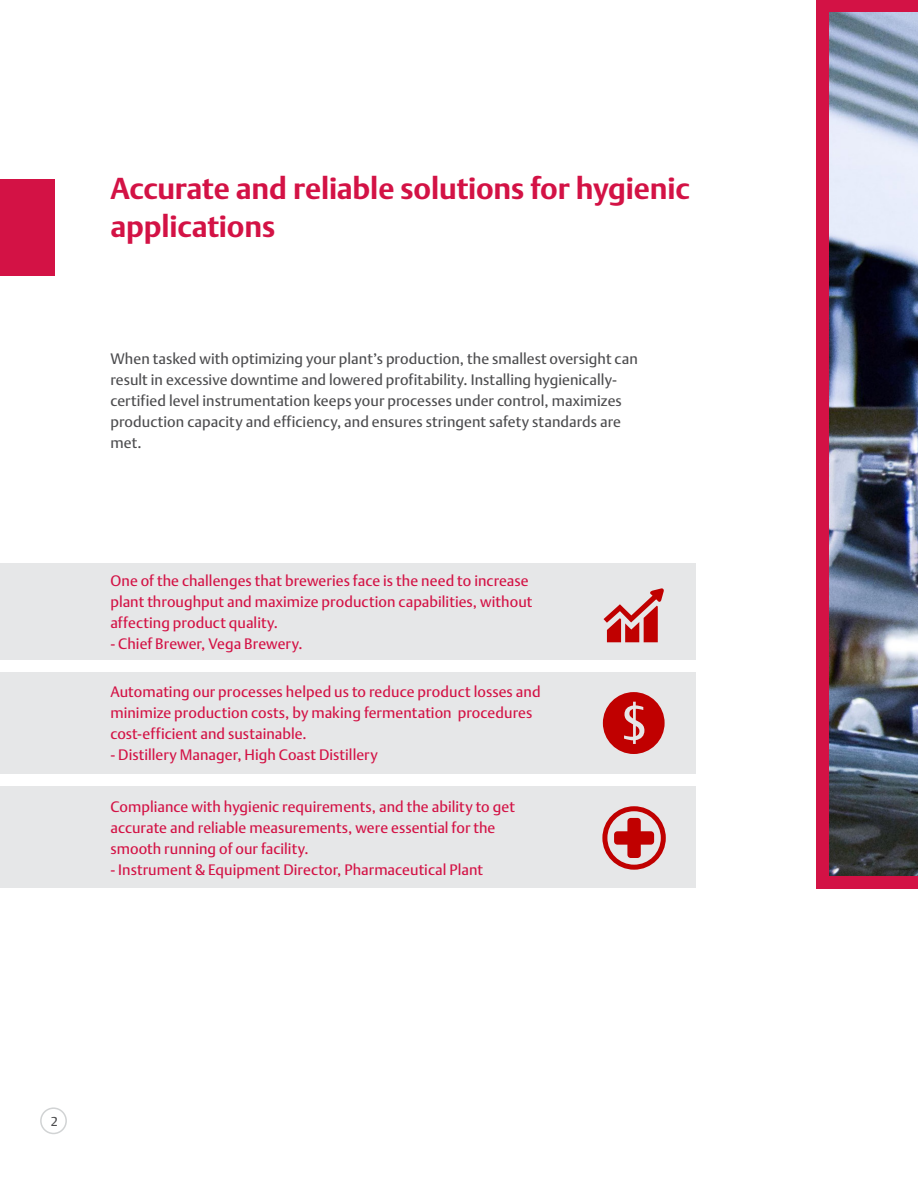
<style>
.page{position:relative;width:918px;height:1188px;background:#fff}
.page>*{position:absolute;margin:0;border:0;box-sizing:border-box;transform-origin:0 0}
.t1{font:700 30px/37.5px "DTL Argo T";letter-spacing:-.005em;color:#d31245}
.t2{font:15px/21px "DTL Argo T";letter-spacing:.005em;color:#d31245}
.t3{font:15px/21px "DTL Argo T";letter-spacing:.005em;color:#4d4d4f}
.t4{font:12.75px "DTL Argo T";color:#4d4d4f}
</style>
<div class="page">
<div style="left:817px;top:0;width:101px;height:888px;background:#d31245"></div>
<img style="left:830px;top:13px;width:88px;height:862px">
<div style="left:0;top:179px;width:55px;height:96px;background:#d31245"></div>
<div style="left:40px;top:1107px;width:27px;height:27px;border:2px solid #d1d3d4;border-radius:50%"></div>
<div style="left:0;top:672px;width:695px;height:102px;background:#e6e7e8"></div>
<div style="left:0;top:787px;width:695px;height:101px;background:#e6e7e8"></div>
<div style="left:0;top:563px;width:695px;height:97px;background:#e6e7e8"></div>
<svg style="left:604px;top:588px;width:60px;height:54px"></svg>
<svg style="left:603px;top:692px;width:61px;height:62px"></svg>
<svg style="left:602px;top:806px;width:64px;height:64px"></svg>
<h1 class="t1" style="left:110px;top:170px;width:581px">Accurate and reliable solutions for hygienic applications</h1>
<p class="t3" style="left:110px;top:348px;width:529px">When tasked with optimizing your plant’s production, the smallest oversight can result in excessive downtime and lowered profitability. Installing hygienically&shy;certified level instrumentation keeps your processes under control, maximizes production capacity and efficiency, and ensures stringent safety standards are met.</p>
<p class="t2" style="left:110px;top:570px;width:424px">One of the challenges that breweries face is the need to increase plant throughput and maximize production capabilities, without affecting product quality.</p>
<p class="t2" style="left:110px;top:633px;width:194px">- Chief Brewer, Vega Brewery.</p>
<p class="t2" style="left:110px;top:681px;width:432px">Automating our processes helped us to reduce product losses and minimize production costs, by making fermentation procedures cost-efficient and sustainable.</p>
<p class="t2" style="left:110px;top:744px;width:269px">- Distillery Manager, High Coast Distillery</p>
<p class="t2" style="left:110px;top:796px;width:406px">Compliance with hygienic requirements, and the ability to get accurate and reliable measurements, were essential for the smooth running of our facility.</p>
<p class="t2" style="left:110px;top:859px;width:374px">- Instrument &amp; Equipment Director, Pharmaceutical Plant</p>
<p class="t4" style="left:51px;top:1114px;width:9px">2</p>
</div>
